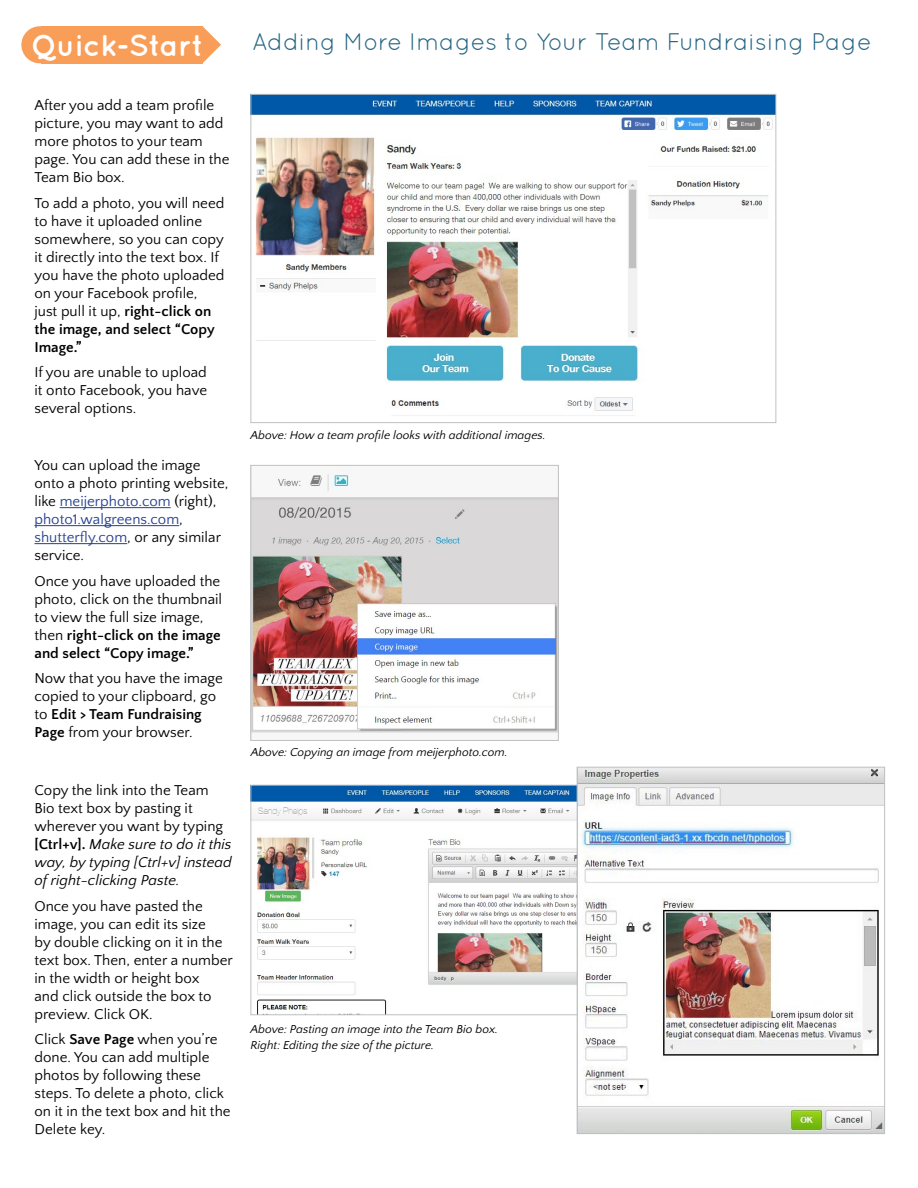
<style>
.page{position:relative;width:918px;height:1188px;background:#fff}
.page>*{position:absolute;margin:0;border:0;box-sizing:border-box;transform-origin:0 0}
.t1{font:700 30px "Quicksand";color:#fff}
.t2{font:24px "Quicksand";color:#246483}
.t3{font:15px/18px "Quattrocento Sans";color:#000}
.t4{font:italic 15px/18px "Quattrocento Sans";color:#000}
.t5{font:italic 12px/15.9px "Quattrocento Sans";color:#000}
.s1{font-weight:700}
.s2{color:#25408f}
.s3{font-style:normal}
.s4{font-weight:700;font-style:normal}
</style>
<div class="page">
<img style="left:252px;top:472px;width:305px;height:261px">
<div style="left:250px;top:465px;width:309px;height:276px;border:1px solid #bec0c2"></div>
<div style="left:21px;top:26px;width:37px;height:37px;background:#f89e59;border-radius:50%"></div>
<div style="left:41px;top:26px;width:162px;height:37px;background:#f89e59"></div>
<svg style="left:203px;top:27px;width:18px;height:36px"></svg>
<img style="left:252px;top:96px;width:522px;height:320px">
<img style="left:252px;top:787px;width:325px;height:226px">
<img style="left:579px;top:769px;width:304px;height:363px">
<div style="left:577px;top:767px;width:308px;height:367px;border:1px solid #bec0c2"></div>
<hr style="left:60px;top:507px;width:111px;height:1px;background:#25408f">
<hr style="left:34px;top:525px;width:145px;height:1px;background:#25408f">
<hr style="left:34px;top:543px;width:93px;height:1px;background:#25408f">
<h1 class="t1" style="left:31px;top:28px;width:174px">Quick-Start</h1>
<h2 class="t2" style="left:252px;top:28px;width:621px">Adding More Images to Your Team Fundraising Page</h2>
<p class="t3" style="left:34px;top:97px;width:197px">After you add a team profile picture, you may want to add more photos to your team page. You can add these in the<br>Team Bio box.</p>
<p class="t3" style="left:34px;top:194px;width:192px">To add a photo, you will need to have it uploaded online somewhere, so you can copy it directly into the text box. If you have the photo uploaded on your Facebook profile,<br>just pull it up, <span class="s1">right-click on the image, and select “Copy<br>Image.”</span></p>
<p class="t3" style="left:34px;top:364px;width:174px;text-align:justify">If you are unable to upload it onto Facebook, you have several options.</p>
<p class="t3" style="left:34px;top:457px;width:196px">You can upload the image onto a photo printing website, like <span class="s2">meijerphoto.com</span> (right), <span class="s2">photo1.walgreens.com</span>, <span class="s2">shutterfly.com</span>, or any similar service.</p>
<p class="t3" style="left:34px;top:572px;width:189px">Once you have uploaded the photo, click on the thumbnail to view the full size image, then <span class="s1">right-click on the image and select “Copy image.”</span></p>
<p class="t3" style="left:34px;top:670px;width:190px">Now that you have the image copied to your clipboard, go to <span class="s1">Edit &gt; Team Fundraising<br>Page</span> from your browser.</p>
<p class="t4" style="left:34px;top:782px;width:199px"><span class="s3">Copy the link into the Team<br>Bio text box by pasting it wherever you want by typing </span><span class="s4">[Ctrl+v].</span> Make sure to do it this way, by typing [Ctrl+v] instead of right-clicking Paste.</p>
<p class="t3" style="left:34px;top:897px;width:200px">Once you have pasted the image, you can edit its size<br>by double clicking on it in the text box. Then, enter a number in the width or height box<br>and click outside the box to preview. Click OK.</p>
<p class="t3" style="left:34px;top:1031px;width:198px">Click <span class="s1">Save Page</span> when you’re done. You can add multiple photos by following these steps. To delete a photo, click on it in the text box and hit the<br>Delete key.</p>
<p class="t5" style="left:250px;top:427px;width:297px">Above: How a team profile looks with additional images.</p>
<p class="t5" style="left:251px;top:745px;width:258px">Above: Copying an image from meijerphoto.com.</p>
<p class="t5" style="left:250px;top:1022px;width:249px">Above: Pasting an image into the Team Bio box.<br>Right: Editing the size of the picture.</p>
</div>
